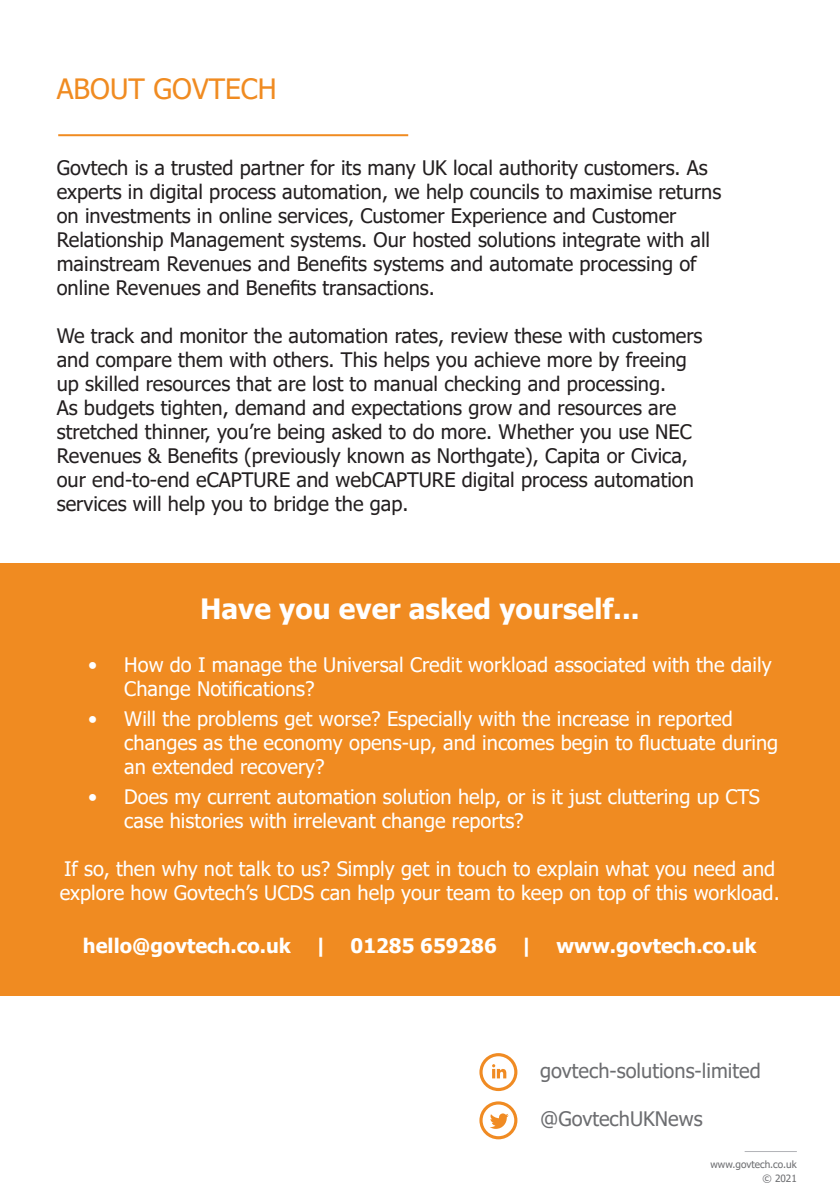
<style>
.page{position:relative;width:840px;height:1191px;background:#fff}
.page>*{position:absolute;margin:0;border:0;box-sizing:border-box;transform-origin:0 0}
.t1{font:700 28px "Tahoma";color:#fff}
.t2{font:28px "Tahoma";color:#f08b21}
.t3{font:20px/24px "Tahoma";color:#231f20}
.t4{font:20px/24px "Tahoma";color:#fff}
.t5{font:700 20px "Tahoma";color:#fff}
.t6{font:20px "Tahoma";color:#6c6d70}
.t7{font:10px "Tahoma";color:#6c6d70}
</style>
<div class="page">
<hr style="left:744px;top:1151px;width:52px;height:1px;background:#b2b3b7">
<svg style="left:479px;top:1053px;width:38px;height:38px"></svg>
<svg style="left:479px;top:1101px;width:38px;height:38px"></svg>
<hr style="left:58px;top:134px;width:350px;height:2px;background:#f08b21">
<div style="left:0;top:563px;width:839px;height:432px;background:#f08b21"></div>
<p class="t2" style="left:57px;top:70px;width:221px">ABOUT GOVTECH</p>
<p class="t3" style="left:57px;top:156px;width:665px">Govtech is a trusted partner for its many UK local authority customers. As experts in digital process automation, we help councils to maximise returns on investments in online services, Customer Experience and Customer Relationship Management systems. Our hosted solutions integrate with all mainstream Revenues and Benefits systems and automate processing of online Revenues and Benefits transactions.</p>
<p class="t3" style="left:57px;top:324px;width:647px">We track and monitor the automation rates, review these with customers and compare them with others. This helps you achieve more by freeing up skilled resources that are lost to manual checking and processing.<br>As budgets tighten, demand and expectations grow and resources are stretched thinner, you’re being asked to do more. Whether you use NEC Revenues &amp; Benefits (previously known as Northgate), Capita or Civica, our end-to-end eCAPTURE and webCAPTURE digital process automation services will help you to bridge the gap.</p>
<p class="t1" style="left:200px;top:589px;width:441px">Have you ever asked yourself...</p>
<p class="t4" style="left:124px;top:653px;width:648px;text-indent:-36px">• How do I manage the Universal Credit workload associated with the daily<br>Change Notifications?</p>
<p class="t4" style="left:124px;top:707px;width:655px;text-indent:-36px">• Will the problems get worse? Especially with the increase in reported changes as the economy opens-up, and incomes begin to fluctuate during an extended recovery?</p>
<p class="t4" style="left:124px;top:785px;width:637px;text-indent:-36px">• Does my current automation solution help, or is it just cluttering up CTS case histories with irrelevant change reports?</p>
<p class="t4" style="left:60px;top:857px;width:721px">If so, then why not talk to us? Simply get in touch to explain what you need and explore how Govtech’s UCDS can help your team to keep on top of this workload.</p>
<p class="t5" style="left:83px;top:931px;width:674px">hello@govtech.co.uk | 01285 659286 | www.govtech.co.uk</p>
<p class="t6" style="left:540px;top:1057px;width:222px">govtech-solutions-limited</p>
<p class="t6" style="left:540px;top:1105px;width:164px">@GovtechUKNews</p>
<p class="t7" style="left:710px;top:1157px;width:88px">www.govtech.co.uk</p>
<p class="t7" style="left:762px;top:1171px;width:36px">© 2021</p>
</div>
